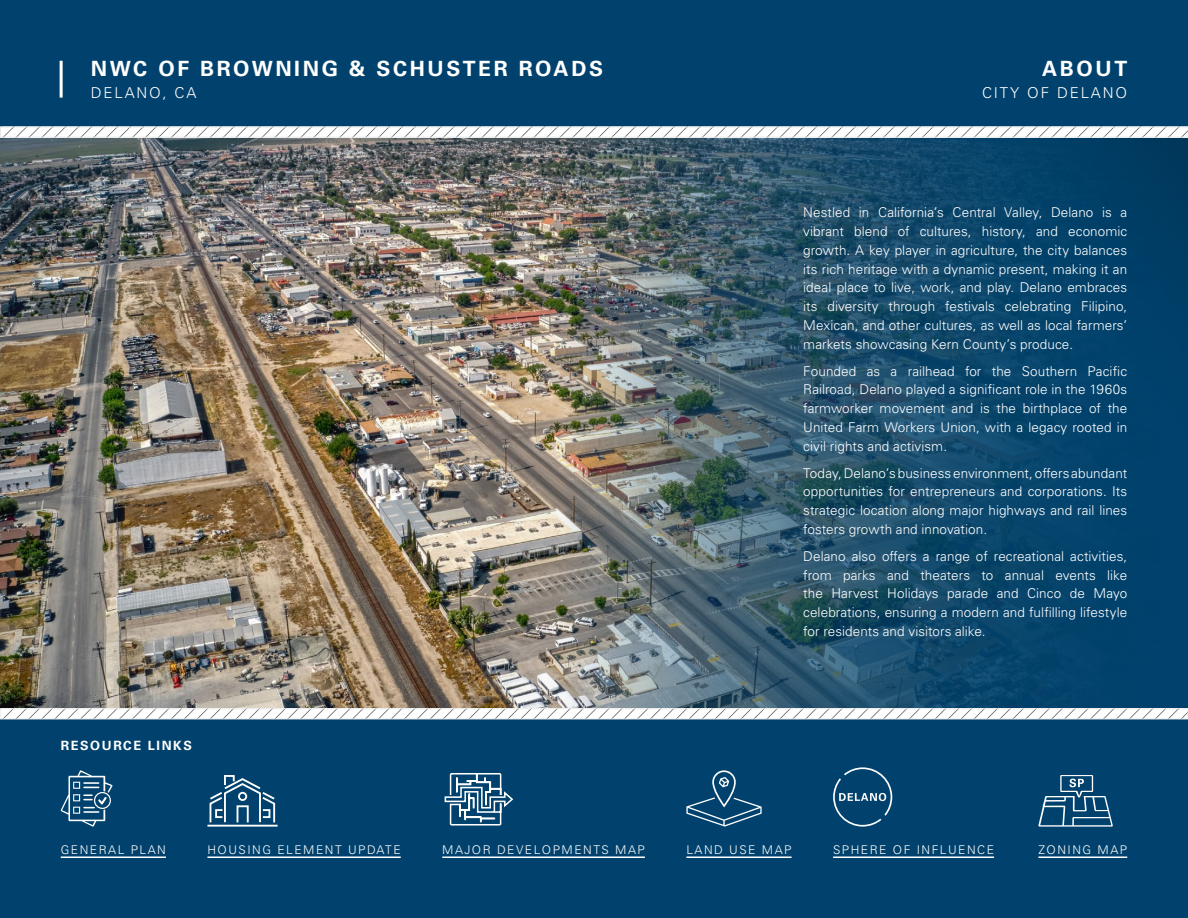
<style>
.page{position:relative;width:1188px;height:918px;background:#fff}
.page>*{position:absolute;margin:0;border:0;box-sizing:border-box;transform-origin:0 0}
.t1{font:700 21px "Univers LT Pro 65";letter-spacing:.125em;color:#fff}
.t2{font:300 15px "Univers LT Pro 45";letter-spacing:.125em;color:#fff}
.t3{font:300 13.5px/18.8px "Univers LT Pro 45";letter-spacing:.005em;color:#fff;text-align:justify}
.t4{font:700 12.75px "Univers LT Pro 65";letter-spacing:.125em;color:#fff}
.t5{font:300 12px "Univers LT Pro 45";letter-spacing:.125em;color:#fff}
</style>
<div class="page">
<img style="left:0;top:138px;width:392px;height:570px">
<img style="left:392px;top:138px;width:796px;height:570px">
<img style="left:583px;top:138px;width:605px;height:568px">
<div style="left:0;top:714px;width:1188px;height:204px;background:#00426d"></div>
<div style="left:0;top:0;width:1188px;height:128px;background:#00426d"></div>
<hr style="left:61px;top:856px;width:105px;height:2px;background:#fff">
<hr style="left:442px;top:856px;width:203px;height:2px;background:#fff">
<hr style="left:833px;top:856px;width:161px;height:2px;background:#fff">
<hr style="left:207px;top:856px;width:194px;height:2px;background:#fff">
<hr style="left:1038px;top:856px;width:89px;height:2px;background:#fff">
<hr style="left:686px;top:856px;width:106px;height:2px;background:#fff">
<hr style="left:60px;top:61px;width:3px;height:37px;background:#fff">
<svg style="left:4px;top:129px;width:1182px;height:7px"></svg>
<div style="left:0;top:127px;width:1188px;height:11px;border:1px solid #e6e7e8"></div>
<svg style="left:207px;top:775px;width:71px;height:52px"></svg>
<svg style="left:686px;top:770px;width:76px;height:57px"></svg>
<svg style="left:61px;top:770px;width:52px;height:57px"></svg>
<svg style="left:2px;top:710px;width:1184px;height:7px"></svg>
<div style="left:0;top:708px;width:1188px;height:11px;border:1px solid #e6e7e8"></div>
<svg style="left:444px;top:773px;width:69px;height:53px"></svg>
<svg style="left:1038px;top:775px;width:75px;height:52px"></svg>
<svg style="left:833px;top:767px;width:59px;height:60px"></svg>
<h1 class="t1" style="left:91px;top:54px;width:514px">NWC OF BROWNING &amp; SCHUSTER ROADS</h1>
<p class="t2" style="left:91px;top:82px;width:107px">DELANO, CA</p>
<p class="t4" style="left:61px;top:737px;width:133px">RESOURCE LINKS</p>
<h1 class="t1" style="left:1042px;top:54px;width:87px">ABOUT</h1>
<p class="t2" style="left:982px;top:82px;width:147px">CITY OF DELANO</p>
<p class="t3" style="left:803px;top:203px;width:326px">Nestled in California’s Central Valley, Delano is a vibrant blend of cultures, history, and economic growth. A key player in agriculture, the city balances its rich heritage with a dynamic present, making it an ideal place to live, work, and play. Delano embraces its diversity through festivals celebrating Filipino, Mexican, and other cultures, as well as local farmers’ markets showcasing Kern County’s produce.</p>
<p class="t3" style="left:803px;top:361px;width:326px">Founded as a railhead for the Southern Pacific Railroad, Delano played a significant role in the 1960s farmworker movement and is the birthplace of the United Farm Workers Union, with a legacy rooted in civil rights and activism.</p>
<p class="t3" style="left:803px;top:463px;width:326px">Today, Delano’s business environment, offers abundant opportunities for entrepreneurs and corporations. Its strategic location along major highways and rail lines fosters growth and innovation.</p>
<p class="t3" style="left:803px;top:546px;width:326px">Delano also offers a range of recreational activities, from parks and theaters to annual events like the Harvest Holidays parade and Cinco de Mayo celebrations, ensuring a modern and fulfilling lifestyle for residents and visitors alike.</p>
<p class="t5" style="left:61px;top:842px;width:107px">GENERAL PLAN</p>
<p class="t5" style="left:207px;top:842px;width:195px">HOUSING ELEMENT UPDATE</p>
<p class="t5" style="left:442px;top:842px;width:204px">MAJOR DEVELOPMENTS MAP</p>
<p class="t5" style="left:686px;top:842px;width:107px">LAND USE MAP</p>
<p class="t5" style="left:833px;top:842px;width:163px">SPHERE OF INFLUENCE</p>
<p class="t5" style="left:1038px;top:842px;width:90px">ZONING MAP</p>
</div>
